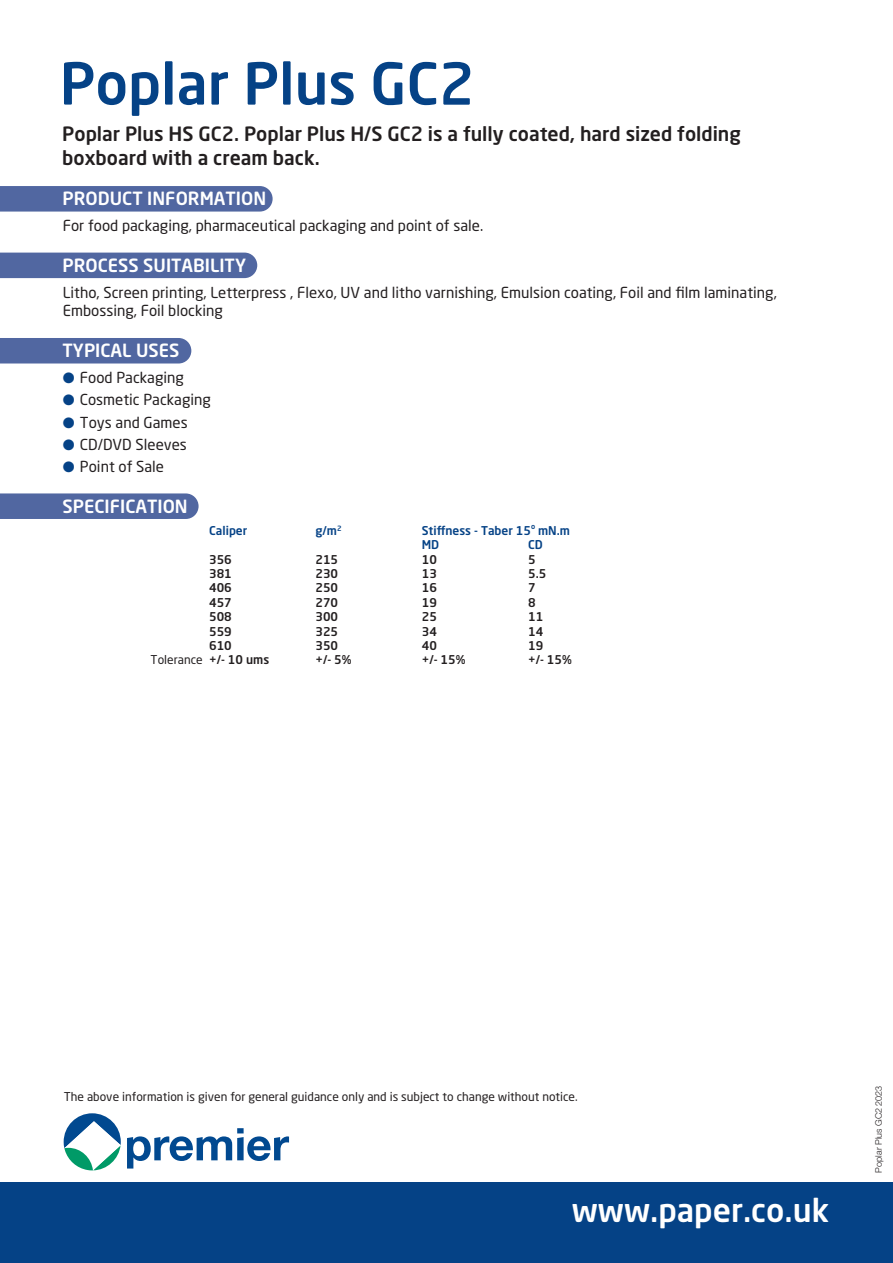
<style>
.page{position:relative;width:893px;height:1263px;background:#fff}
.page>*{position:absolute;margin:0;border:0;box-sizing:border-box;transform-origin:0 0}
.t1{font:500 57px "Neo Sans Std";color:#054286}
.t2{font:500 31.95px "Neo Sans Std";color:#fff}
.t3{font:500 19.5px/23.4px "Neo Sans Std";color:#231f20}
.t4{font:500 18px "Neo Sans Std";color:#fff}
.t5{font:15px/18px "Neo Sans Std";color:#231f20}
.t6{font:500 12px "Neo Sans Std";color:#231f20}
.t7{font:12px "Neo Sans Std";color:#231f20}
.t8{font:500 12px "Neo Sans Std";color:#054286}
.t9{font:300 9px "Helvetica Neue";color:#231f20}
.t10{font:500 7.2px "Neo Sans Std";color:#054286}
.s1{color:#054286}
</style>
<div class="page">
<div style="left:0;top:253px;width:257px;height:25px;background:#5167a1"></div>
<div style="left:0;top:338px;width:191px;height:25px;background:#5167a1"></div>
<div style="left:0;top:493px;width:199px;height:26px;background:#5167a1"></div>
<div style="left:0;top:186px;width:273px;height:26px;background:#5167a1"></div>
<svg style="left:64px;top:1113px;width:57px;height:57px"></svg>
<svg style="left:127px;top:1128px;width:162px;height:40px"></svg>
<div style="left:0;top:1182px;width:893px;height:81px;background:#054286"></div>
<p class="t1" style="left:60px;top:48px;width:416px">Poplar Plus GC2</p>
<p class="t3" style="left:62px;top:122px;width:680px">Poplar Plus HS GC2. Poplar Plus H/S GC2 is a fully coated, hard sized folding boxboard with a cream back.</p>
<p class="t4" style="left:63px;top:187px;width:205px">PRODUCT INFORMATION</p>
<p class="t5" style="left:63px;top:216px;width:422px">For food packaging, pharmaceutical packaging and point of sale.</p>
<p class="t4" style="left:63px;top:254px;width:185px">PROCESS SUITABILITY</p>
<p class="t5" style="left:63px;top:283px;width:715px">Litho, Screen printing, Letterpress , Flexo, UV and litho varnishing, Emulsion coating, Foil and film laminating,<br>Embossing, Foil blocking</p>
<p class="t4" style="left:63px;top:339px;width:118px">TYPICAL USES</p>
<p class="t5" style="left:63px;top:368px;width:122px"><span class="s1">●</span> Food Packaging</p>
<p class="t5" style="left:63px;top:391px;width:149px"><span class="s1">●</span> Cosmetic Packaging</p>
<p class="t5" style="left:63px;top:413px;width:126px"><span class="s1">●</span> Toys and Games</p>
<p class="t5" style="left:63px;top:435px;width:126px"><span class="s1">●</span> CD/DVD Sleeves</p>
<p class="t5" style="left:63px;top:457px;width:103px"><span class="s1">●</span> Point of Sale</p>
<p class="t4" style="left:63px;top:495px;width:127px">SPECIFICATION</p>
<p class="t8" style="left:209px;top:523px;width:40px">Caliper</p>
<p class="t8" style="left:315px;top:523px;width:28px">g/m<sup>2</sup></p>
<p class="t8" style="left:422px;top:523px;width:111px">Stiffness - Taber 15</p>
<p class="t10" style="left:531px;top:522px;width:6px">o</p>
<p class="t8" style="left:538px;top:523px;width:34px">mN.m</p>
<p class="t8" style="left:422px;top:537px;width:19px">MD</p>
<p class="t8" style="left:528px;top:537px;width:16px">CD</p>
<p class="t6" style="left:209px;top:551px;width:24px">356</p>
<p class="t6" style="left:315px;top:551px;width:24px">215</p>
<p class="t6" style="left:422px;top:551px;width:17px">10</p>
<p class="t6" style="left:528px;top:551px;width:9px">5</p>
<p class="t6" style="left:209px;top:566px;width:24px">381</p>
<p class="t6" style="left:315px;top:566px;width:24px">230</p>
<p class="t6" style="left:422px;top:566px;width:17px">13</p>
<p class="t6" style="left:528px;top:566px;width:20px">5.5</p>
<p class="t6" style="left:209px;top:580px;width:24px">406</p>
<p class="t6" style="left:315px;top:580px;width:24px">250</p>
<p class="t6" style="left:422px;top:580px;width:17px">16</p>
<p class="t6" style="left:528px;top:580px;width:9px">7</p>
<p class="t6" style="left:209px;top:595px;width:24px">457</p>
<p class="t6" style="left:315px;top:595px;width:24px">270</p>
<p class="t6" style="left:422px;top:595px;width:17px">19</p>
<p class="t6" style="left:528px;top:595px;width:9px">8</p>
<p class="t6" style="left:209px;top:609px;width:24px">508</p>
<p class="t6" style="left:315px;top:609px;width:24px">300</p>
<p class="t6" style="left:422px;top:609px;width:17px">25</p>
<p class="t6" style="left:528px;top:609px;width:17px">11</p>
<p class="t6" style="left:209px;top:623px;width:24px">559</p>
<p class="t6" style="left:315px;top:623px;width:24px">325</p>
<p class="t6" style="left:422px;top:623px;width:17px">34</p>
<p class="t6" style="left:528px;top:623px;width:17px">14</p>
<p class="t6" style="left:209px;top:638px;width:24px">610</p>
<p class="t6" style="left:315px;top:638px;width:24px">350</p>
<p class="t6" style="left:422px;top:638px;width:17px">40</p>
<p class="t6" style="left:528px;top:638px;width:17px">19</p>
<p class="t7" style="left:151px;top:652px;width:54px">Tolerance</p>
<p class="t6" style="left:209px;top:652px;width:62px">+/- 10 ums</p>
<p class="t6" style="left:315px;top:652px;width:38px">+/- 5%</p>
<p class="t6" style="left:422px;top:652px;width:45px">+/- 15%</p>
<p class="t6" style="left:528px;top:652px;width:45px">+/- 15%</p>
<p class="t7" style="left:64px;top:1089px;width:515px">The above information is given for general guidance only and is subject to change without notice.</p>
<p class="t2" style="left:572px;top:1190px;width:259px">www.paper.co.uk</p>
<p class="t9" style="left:873px;top:1172px;width:89px;rotate:-90deg">Poplar Plus GC2 2023</p>
</div>
